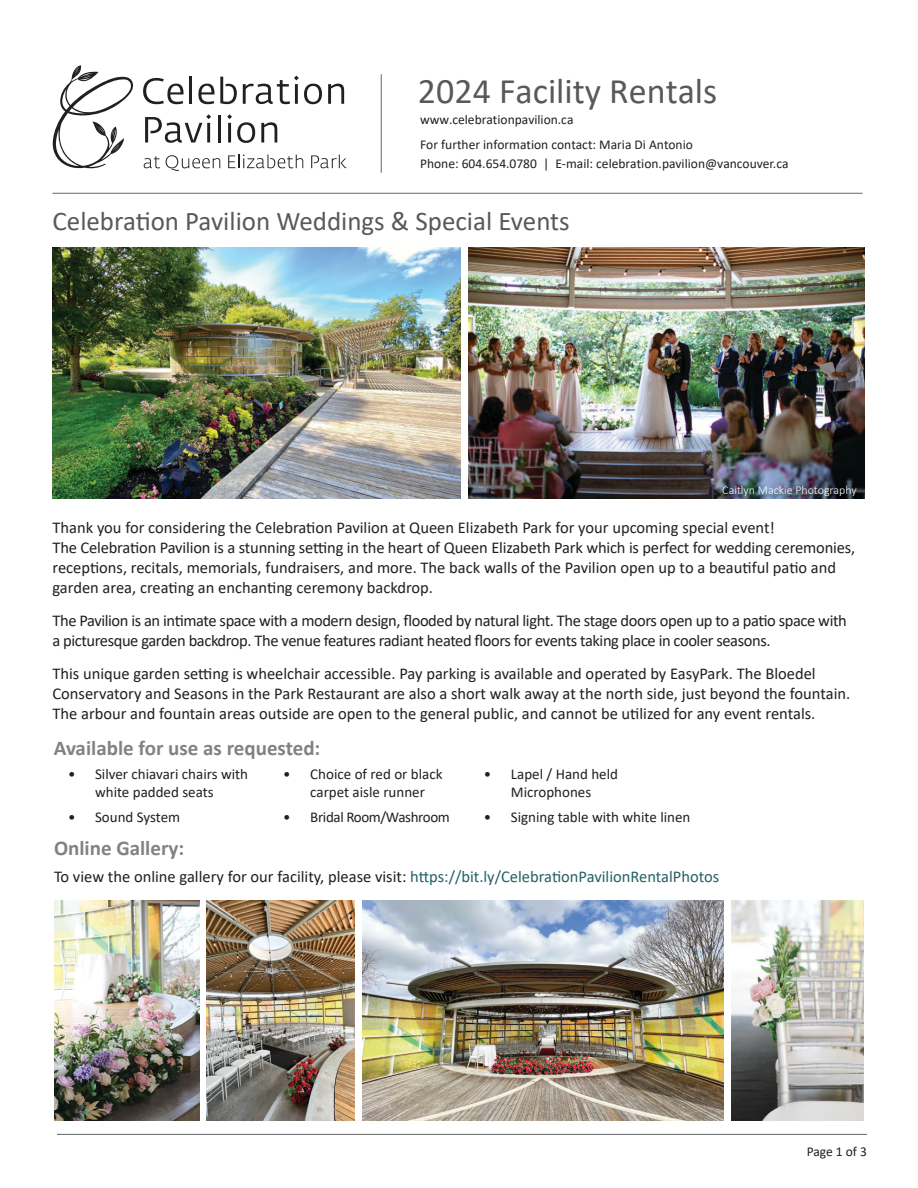
<style>
.page{position:relative;width:918px;height:1188px;background:#fff}
.page>*{position:absolute;margin:0;border:0;box-sizing:border-box;transform-origin:0 0}
.t1{font:36px "Calibri";color:#58595b}
.t2{font:27px "Calibri";color:#58595b}
.t3{font:700 21px "Calibri";color:#808285}
.t4{font:16.5px "Calibri";color:#231f20}
.t5{font:16.5px/19.8px "Calibri";letter-spacing:-.025em;color:#231f20}
.t6{font:15px/18px "Calibri";color:#231f20;text-align:center}
.t7{font:15px "Calibri";letter-spacing:-.025em;color:#231f20}
.t8{font:13.5px/25.5px "Calibri";color:#231f20}
.t9{font:300 12px "Calibri";color:#fff}
.s1{color:#246169}
</style>
<div class="page">
<hr style="left:57px;top:1134px;width:810px;height:1px;background:#636466">
<hr style="left:52px;top:193px;width:810px;height:1px;background:#636466">
<img style="left:52px;top:247px;width:409px;height:252px">
<img style="left:468px;top:247px;width:397px;height:252px">
<svg style="left:52px;top:65px;width:294px;height:106px"></svg>
<hr style="left:381px;top:74px;width:1px;height:99px;background:#636466">
<img style="left:362px;top:901px;width:362px;height:220px">
<img style="left:207px;top:901px;width:148px;height:220px">
<img style="left:731px;top:901px;width:133px;height:220px">
<img style="left:54px;top:901px;width:146px;height:220px">
<p class="t1" style="left:418px;top:66px;width:301px">2024 Facility Rentals</p>
<p class="t8" style="left:420px;top:106px;width:274px">www.celebrationpavilion.ca<br>For further information contact: Maria Di Antonio</p>
<p class="t8" style="left:420px;top:151px;width:370px">Phone: 604.654.0780 | E-mail: celebration.pavilion@vancouver.ca</p>
<p class="t2" style="left:52px;top:202px;width:519px">Celebration Pavilion Weddings &amp; Special Events</p>
<p class="t9" style="left:722px;top:482px;width:136px">Caitlyn Mackie Photography</p>
<p class="t4" style="left:52px;top:517px;width:724px">Thank you for considering the Celebration Pavilion at Queen Elizabeth Park for your upcoming special event!</p>
<p class="t4" style="left:52px;top:536px;width:804px">The Celebration Pavilion is a stunning setting in the heart of Queen Elizabeth Park which is perfect for wedding ceremonies,</p>
<p class="t4" style="left:52px;top:556px;width:785px">receptions, recitals, memorials, fundraisers, and more. The back walls of the Pavilion open up to a beautiful patio and</p>
<p class="t4" style="left:52px;top:576px;width:382px">garden area, creating an enchanting ceremony backdrop.</p>
<p class="t5" style="left:52px;top:610px;width:796px">The Pavilion is an intimate space with a modern design, flooded by natural light. The stage doors open up to a patio space with a picturesque garden backdrop. The venue features radiant heated floors for events taking place in cooler seasons.</p>
<p class="t4" style="left:52px;top:662px;width:765px">This unique garden setting is wheelchair accessible. Pay parking is available and operated by EasyPark. The Bloedel</p>
<p class="t4" style="left:52px;top:682px;width:799px">Conservatory and Seasons in the Park Restaurant are also a short walk away at the north side, just beyond the fountain.</p>
<p class="t4" style="left:52px;top:702px;width:764px">The arbour and fountain areas outside are open to the general public, and cannot be utilized for any event rentals.</p>
<p class="t3" style="left:54px;top:733px;width:268px">Available for use as requested:</p>
<p class="t6" style="left:68px;top:765px;width:182px">• Silver chiavari chairs with white padded seats</p>
<p class="t6" style="left:310px;top:765px;width:134px;text-align:left;text-indent:-27px">• Choice of red or black carpet aisle runner</p>
<p class="t6" style="left:484px;top:765px;width:136px">• Lapel / Hand held<br>Microphones</p>
<p class="t6" style="left:68px;top:808px;width:114px">• Sound System</p>
<p class="t7" style="left:283px;top:806px;width:168px">• Bridal Room/Washroom</p>
<p class="t6" style="left:484px;top:808px;width:208px">• Signing table with white linen</p>
<p class="t3" style="left:54px;top:833px;width:132px">Online Gallery:</p>
<p class="t4" style="left:54px;top:865px;width:667px">To view the online gallery for our facility, please visit: <span class="s1">https://bit.ly/CelebrationPavilionRentalPhotos</span></p>
<p class="t8" style="left:807px;top:1139px;width:62px">Page 1 of 3</p>
</div>
